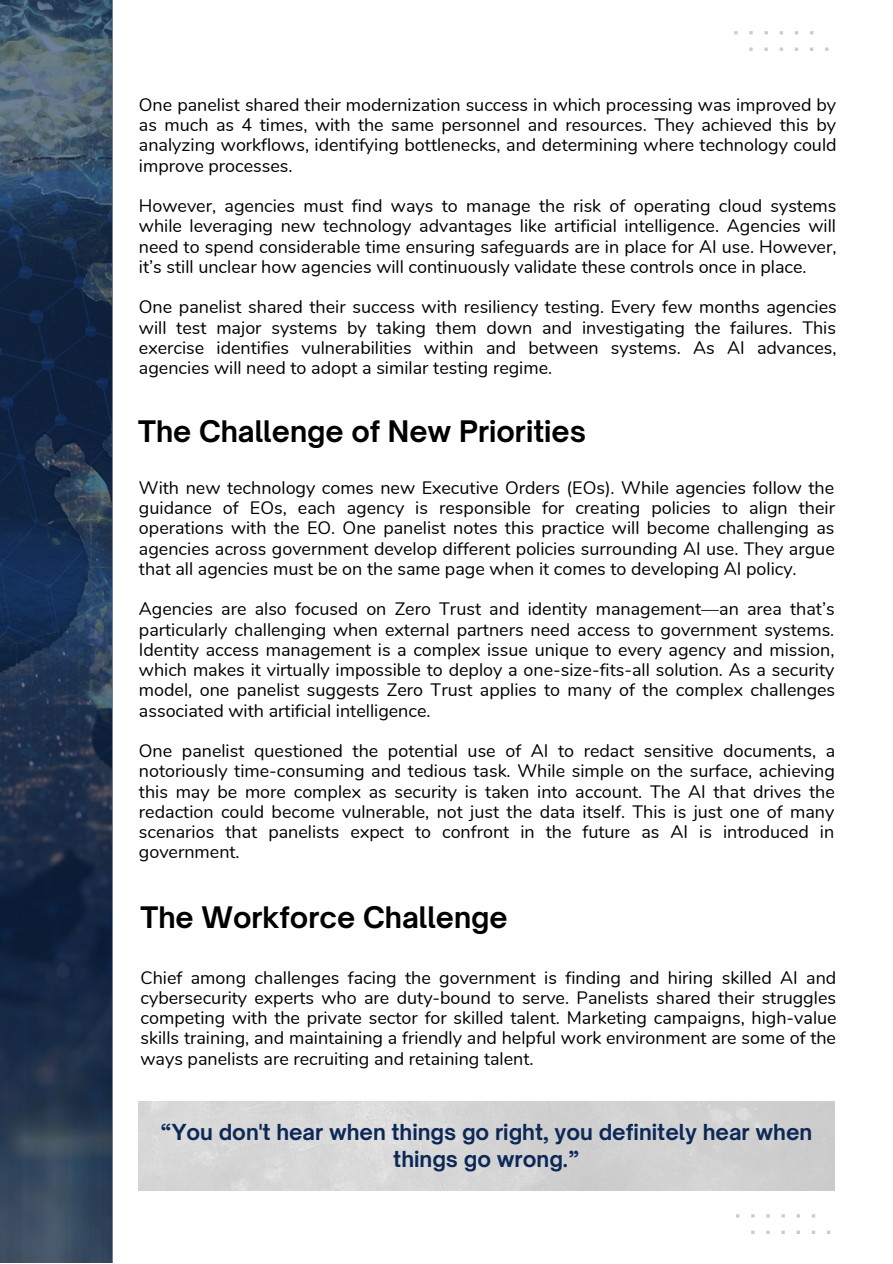
<style>
.page{position:relative;width:893px;height:1264px;background:#fff}
.page>*{position:absolute;margin:0;border:0;box-sizing:border-box;transform-origin:0 0}
.t1{font:700 28.35px "Open Sauce One";color:#000}
.t2{font:700 21.15px/27px "Open Sauce One";color:#0c2857;text-align:center}
.t3{font:18px/20.2px "Nunito";color:#000;text-align:justify}
</style>
<div class="page">
<svg style="left:734px;top:31px;width:94px;height:20px"></svg>
<svg style="left:736px;top:1214px;width:94px;height:20px"></svg>
<svg style="left:0;top:0;width:112px;height:1262px"></svg>
<p class="t3" style="left:139px;top:95px;width:699px">One panelist shared their modernization success in which processing was improved by as much as 4 times, with the same personnel and resources. They achieved this by analyzing workflows, identifying bottlenecks, and determining where technology could improve processes.</p>
<p class="t3" style="left:139px;top:196px;width:699px">However, agencies must find ways to manage the risk of operating cloud systems while leveraging new technology advantages like artificial intelligence. Agencies will need to spend considerable time ensuring safeguards are in place for AI use. However, it’s still unclear how agencies will continuously validate these controls once in place.</p>
<p class="t3" style="left:139px;top:297px;width:699px">One panelist shared their success with resiliency testing. Every few months agencies will test major systems by taking them down and investigating the failures. This exercise identifies vulnerabilities within and between systems. As AI advances, agencies will need to adopt a similar testing regime.</p>
<p class="t1" style="left:138px;top:413px;width:449px">The Challenge of New Priorities</p>
<p class="t3" style="left:139px;top:478px;width:697px">With new technology comes new Executive Orders (EOs). While agencies follow the guidance of EOs, each agency is responsible for creating policies to align their operations with the EO. One panelist notes this practice will become challenging as agencies across government develop different policies surrounding AI use. They argue that all agencies must be on the same page when it comes to developing AI policy.</p>
<p class="t3" style="left:139px;top:599px;width:697px">Agencies are also focused on Zero Trust and identity management—an area that’s particularly challenging when external partners need access to government systems.<br>Identity access management is a complex issue unique to every agency and mission, which makes it virtually impossible to deploy a one-size-fits-all solution. As a security model, one panelist suggests Zero Trust applies to many of the complex challenges associated with artificial intelligence.</p>
<p class="t3" style="left:139px;top:741px;width:697px">One panelist questioned the potential use of AI to redact sensitive documents, a notoriously time-consuming and tedious task. While simple on the surface, achieving this may be more complex as security is taken into account. The AI that drives the redaction could become vulnerable, not just the data itself. This is just one of many scenarios that panelists expect to confront in the future as AI is introduced in government.</p>
<p class="t1" style="left:140px;top:900px;width:368px">The Workforce Challenge</p>
<p class="t3" style="left:140px;top:967px;width:697px">Chief among challenges facing the government is finding and hiring skilled AI and cybersecurity experts who are duty-bound to serve. Panelists shared their struggles competing with the private sector for skilled talent. Marketing campaigns, high-value skills training, and maintaining a friendly and helpful work environment are some of the ways panelists are recruiting and retaining talent.</p>
<p class="t2" style="left:160px;top:1117px;width:653px">“You don't hear when things go right, you definitely hear when things go wrong.”</p>
</div>
